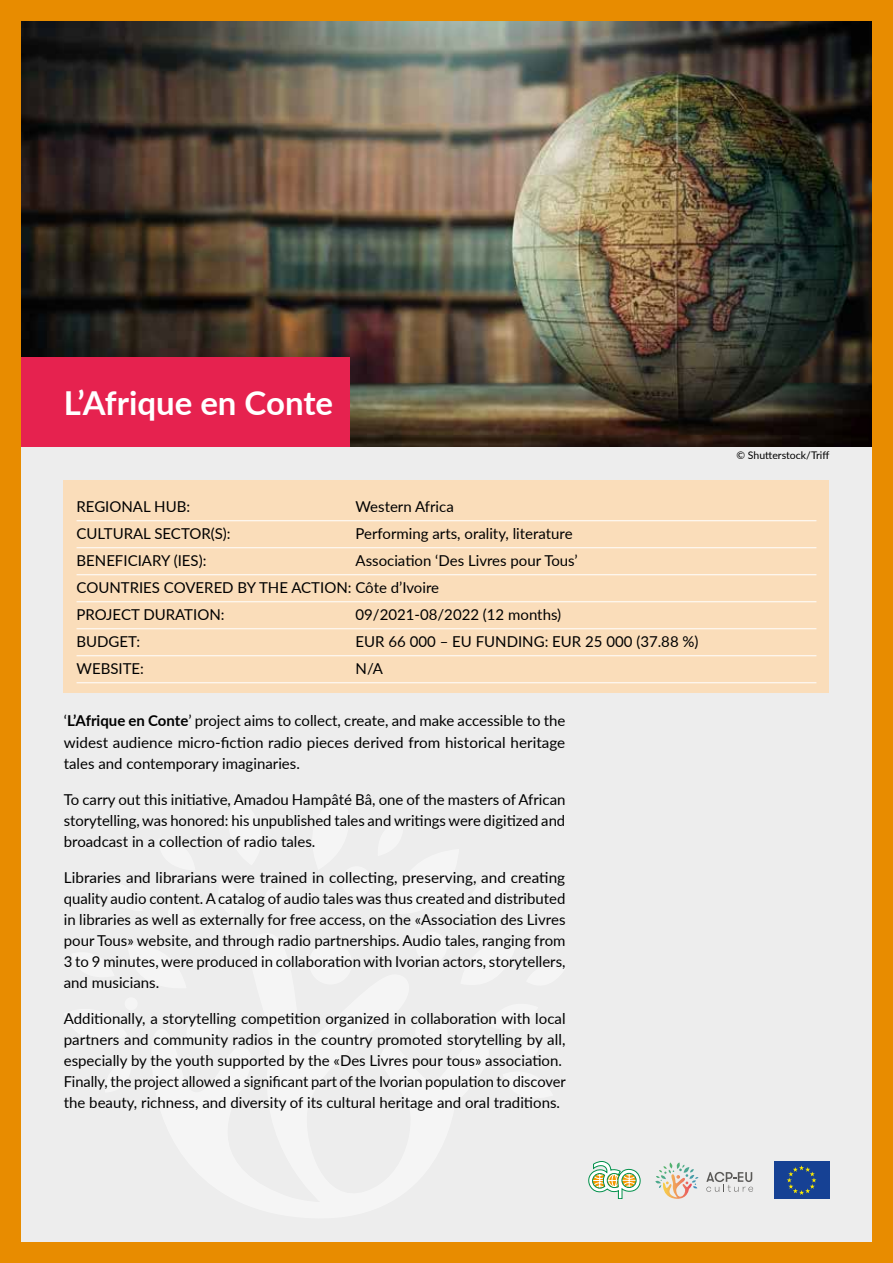
<style>
.page{position:relative;width:893px;height:1263px;background:#e88c00}
.page>*{position:absolute;margin:0;border:0;box-sizing:border-box;transform-origin:0 0}
.t1{font:700 33px "Lato";color:#fff}
.t2{font:15px/21px "Lato";color:#000;text-align:justify}
.t3{font:10.5px "Lato";color:#000}
.s1{font-weight:700}
</style>
<div class="page">
<div style="left:21px;top:21px;width:851px;height:1221px;background:#ededed"></div>
<img style="left:21px;top:21px;width:851px;height:425px">
<div style="left:187px;top:1017px;width:32px;height:32px;background:#f5f5f5;border-radius:50%"></div>
<div style="left:309px;top:942px;width:43px;height:42px;background:#f5f5f5;border-radius:50%"></div>
<div style="left:415px;top:1017px;width:33px;height:32px;background:#f5f5f5;border-radius:50%"></div>
<div style="left:265px;top:888px;width:18px;height:18px;background:#f5f5f5;border-radius:50%"></div>
<div style="left:168px;top:901px;width:26px;height:26px;background:#f5f5f5;border-radius:50%"></div>
<div style="left:125px;top:997px;width:13px;height:13px;background:#f5f5f5;border-radius:50%"></div>
<div style="left:416px;top:932px;width:31px;height:30px;background:#f5f5f5;border-radius:50%"></div>
<div style="left:341px;top:866px;width:31px;height:31px;background:#f5f5f5;border-radius:50%"></div>
<div style="left:522px;top:1041px;width:16px;height:16px;background:#f5f5f5;border-radius:50%"></div>
<div style="left:64px;top:480px;width:765px;height:213px;background:#faddba"></div>
<hr style="left:77px;top:520px;width:739px;height:1px;background:#fff">
<hr style="left:77px;top:547px;width:739px;height:1px;background:#fff">
<hr style="left:77px;top:574px;width:739px;height:1px;background:#fff">
<hr style="left:77px;top:601px;width:739px;height:1px;background:#fff">
<hr style="left:77px;top:628px;width:739px;height:1px;background:#fff">
<hr style="left:77px;top:655px;width:739px;height:1px;background:#fff">
<hr style="left:77px;top:682px;width:739px;height:1px;background:#fff">
<div style="left:21px;top:357px;width:329px;height:89px;background:#e6224f"></div>
<svg style="left:588px;top:1161px;width:52px;height:38px"></svg>
<div style="left:774px;top:1162px;width:55px;height:37px;background:#164194"></div>
<svg style="left:787px;top:1165px;width:29px;height:30px"></svg>
<svg style="left:655px;top:1162px;width:43px;height:37px"></svg>
<svg style="left:706px;top:1172px;width:47px;height:20px"></svg>
<h1 class="t1" style="left:64px;top:379px;width:271px">L’Afrique en Conte</h1>
<p class="t2" style="left:77px;top:495px;width:115px">REGIONAL HUB:</p>
<p class="t2" style="left:356px;top:495px;width:100px">Western Africa</p>
<p class="t2" style="left:77px;top:522px;width:156px">CULTURAL SECTOR(S):</p>
<p class="t2" style="left:356px;top:522px;width:219px">Performing arts, orality, literature</p>
<p class="t2" style="left:77px;top:549px;width:131px">BENEFICIARY (IES):</p>
<p class="t2" style="left:77px;top:546px;width:503px;line-height:27px;text-align:left;text-indent:279px">Association ‘Des Livres pour Tous’<br>COUNTRIES COVERED BY THE ACTION: Côte d’Ivoire<br>PROJECT DURATION:</p>
<p class="t2" style="left:356px;top:603px;width:207px">09/2021-08/2022 (12 months)</p>
<p class="t2" style="left:77px;top:630px;width:65px">BUDGET:</p>
<p class="t2" style="left:356px;top:630px;width:344px">EUR 66 000 – EU FUNDING: EUR 25 000 (37.88 %)</p>
<p class="t2" style="left:77px;top:657px;width:69px">WEBSITE:</p>
<p class="t2" style="left:356px;top:657px;width:29px">N/A</p>
<p class="t2" style="left:64px;top:710px;width:503px">‘<span class="s1">L’Afrique en Conte</span>’ project aims to collect, create, and make accessible to the widest audience micro-fiction radio pieces derived from historical heritage tales and contemporary imaginaries.</p>
<p class="t2" style="left:64px;top:788px;width:503px">To carry out this initiative, Amadou Hampâté Bâ, one of the masters of African storytelling, was honored: his unpublished tales and writings were digitized and broadcast in a collection of radio tales.</p>
<p class="t2" style="left:64px;top:866px;width:503px">Libraries and librarians were trained in collecting, preserving, and creating quality audio content. A catalog of audio tales was thus created and distributed in libraries as well as externally for free access, on the «Association des Livres pour Tous» website, and through radio partnerships. Audio tales, ranging from 3 to 9 minutes, were produced in collaboration with Ivorian actors, storytellers, and musicians.</p>
<p class="t2" style="left:64px;top:1007px;width:503px;text-align:left">Additionally, a storytelling competition organized in collaboration with local partners and community radios in the country promoted storytelling by all, especially by the youth supported by the «Des Livres pour tous» association.<br>Finally, the project allowed a significant part of the Ivorian population to discover the beauty, richness, and diversity of its cultural heritage and oral traditions.</p>
<p class="t3" style="left:736px;top:448px;width:94px">© Shutterstock/Triff</p>
</div>
